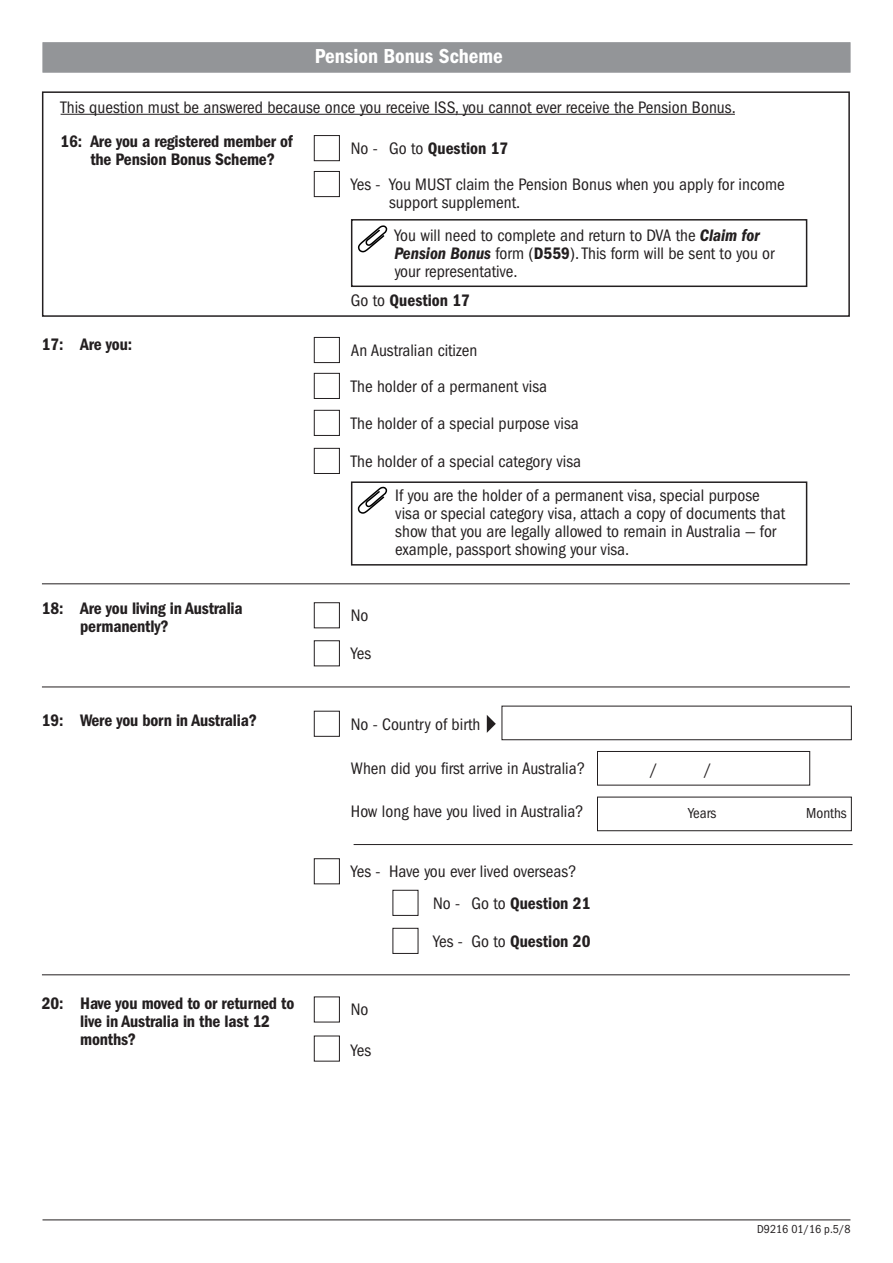
<style>
.page{position:relative;width:893px;height:1263px;background:#fff}
.page>*{position:absolute;margin:0;border:0;box-sizing:border-box;transform-origin:0 0}
.t1{font:21px "ITC Franklin Gothic Std Dm Cd";color:#fff}
.t2{font:condensed 17.25px/18px "ITC Franklin Gothic Std";color:#231f20}
.t3{font:17.25px/18px "ITC Franklin Gothic Std Dm Cd";letter-spacing:-.01em;color:#231f20}
.t4{font:condensed 15px "ITC Franklin Gothic Std";color:#231f20}
.t5{font:condensed 12px "ITC Franklin Gothic Std";color:#231f20}
.s1{font-family:"ITC Franklin Gothic Std";font-stretch:condensed}
.s2{font-family:"ITC Franklin Gothic Std Dm Cd It";font-stretch:normal}
.s3{font-family:"ITC Franklin Gothic Std Dm Cd";font-stretch:normal}
</style>
<div class="page">
<div style="left:42px;top:91px;width:808px;height:226px;border:2px solid #231f20"></div>
<div style="left:43px;top:43px;width:807px;height:29px;background:#939598"></div>
<hr style="left:61px;top:114px;width:674px;height:1px;background:#231f20">
<div style="left:314px;top:135px;width:26px;height:26px;border:1px solid #231f20"></div>
<div style="left:314px;top:171px;width:26px;height:26px;border:1px solid #231f20"></div>
<div style="left:351px;top:219px;width:456px;height:68px;border:2px solid #231f20"></div>
<svg style="left:357px;top:225px;width:31px;height:28px"></svg>
<div style="left:314px;top:337px;width:26px;height:26px;border:1px solid #231f20"></div>
<div style="left:314px;top:373px;width:26px;height:26px;border:1px solid #231f20"></div>
<div style="left:314px;top:410px;width:26px;height:26px;border:1px solid #231f20"></div>
<div style="left:314px;top:448px;width:26px;height:26px;border:1px solid #231f20"></div>
<div style="left:351px;top:481px;width:456px;height:85px;border:2px solid #231f20"></div>
<svg style="left:357px;top:486px;width:31px;height:28px"></svg>
<div style="left:314px;top:602px;width:26px;height:26px;border:1px solid #231f20"></div>
<div style="left:314px;top:640px;width:26px;height:26px;border:1px solid #231f20"></div>
<hr style="left:42px;top:584px;width:808px;height:1px;background:#231f20">
<hr style="left:42px;top:687px;width:808px;height:1px;background:#231f20">
<hr style="left:42px;top:1219px;width:808px;height:1px;background:#231f20">
<div style="left:314px;top:711px;width:26px;height:25px;border:1px solid #231f20"></div>
<div style="left:314px;top:858px;width:26px;height:26px;border:1px solid #231f20"></div>
<div style="left:393px;top:928px;width:25px;height:26px;border:1px solid #231f20"></div>
<div style="left:502px;top:706px;width:349px;height:34px;border:1px solid #231f20"></div>
<svg style="left:487px;top:715px;width:9px;height:18px"></svg>
<div style="left:597px;top:751px;width:213px;height:34px;border:1px solid #231f20"></div>
<div style="left:597px;top:797px;width:254px;height:34px;border:1px solid #231f20"></div>
<hr style="left:354px;top:844px;width:499px;height:1px;background:#231f20">
<div style="left:314px;top:997px;width:26px;height:25px;border:1px solid #231f20"></div>
<div style="left:314px;top:1036px;width:26px;height:25px;border:1px solid #231f20"></div>
<hr style="left:42px;top:974px;width:808px;height:1px;background:#231f20">
<h2 class="t1" style="left:315px;top:44px;width:190px">Pension Bonus Scheme</h2>
<p class="t2" style="left:61px;top:98px;width:677px">This question must be answered because once you receive ISS, you cannot ever receive the Pension Bonus.</p>
<p class="t3" style="left:90px;top:133px;width:204px;text-indent:-30px">16: Are you a registered member of the Pension Bonus Scheme?</p>
<p class="t3" style="left:351px;top:139px;width:159px"><span class="s1">No - Go to</span> Question 17</p>
<p class="t2" style="left:389px;top:175px;width:397px;text-indent:-38px">Yes - You MUST claim the Pension Bonus when you apply for income support supplement.</p>
<p class="t2" style="left:394px;top:226px;width:382px">You will need to complete and return to DVA the <span class="s2">Claim for<br>Pension Bonus</span> form (<span class="s3">D559</span>). This form will be sent to you or your representative.</p>
<p class="t3" style="left:351px;top:292px;width:121px"><span class="s1">Go to</span> Question 17</p>
<p class="t3" style="left:42px;top:335px;width:92px">17: Are you:</p>
<p class="t2" style="left:351px;top:332px;width:229px;line-height:36.5px">An Australian citizen<br>The holder of a permanent visa<br>The holder of a special purpose visa</p>
<p class="t2" style="left:395px;top:444px;width:366px;line-height:34.2px;text-indent:-44px">The holder of a special category visa<br>If you are the holder of a permanent visa, special purpose</p>
<p class="t2" style="left:395px;top:504px;width:391px">visa or special category visa, attach a copy of documents that show that you are legally allowed to remain in Australia — for example, passport showing your visa.</p>
<p class="t3" style="left:80px;top:600px;width:164px;text-indent:-38px">18: Are you living in Australia permanently?</p>
<p class="t2" style="left:351px;top:607px;width:19px">No</p>
<p class="t2" style="left:351px;top:645px;width:22px">Yes</p>
<p class="t3" style="left:42px;top:711px;width:217px">19: Were you born in Australia?</p>
<p class="t2" style="left:351px;top:715px;width:131px">No - Country of birth</p>
<p class="t2" style="left:351px;top:759px;width:236px">When did you first arrive in Australia?</p>
<p class="t2" style="left:650px;top:761px;width:9px">/</p>
<p class="t2" style="left:704px;top:761px;width:9px">/</p>
<p class="t2" style="left:351px;top:802px;width:234px">How long have you lived in Australia?</p>
<p class="t4" style="left:688px;top:805px;width:30px">Years</p>
<p class="t4" style="left:806px;top:805px;width:42px">Months</p>
<p class="t2" style="left:351px;top:863px;width:227px">Yes - Have you ever lived overseas?</p>
<p class="t3" style="left:433px;top:894px;width:159px"><span class="s1">No - Go to</span> Question 21</p>
<p class="t3" style="left:80px;top:994px;width:216px;text-indent:-38px">20: Have you moved to or returned to live in Australia in the last 12 months?</p>
<p class="t2" style="left:351px;top:1001px;width:19px">No</p>
<p class="t2" style="left:351px;top:1041px;width:22px">Yes</p>
<p class="t3" style="left:433px;top:932px;width:159px"><span class="s1">Yes - Go to</span> Question 20</p>
<p class="t5" style="left:757px;top:1222px;width:95px">D9216 01/16 p.5/8</p>
</div>
